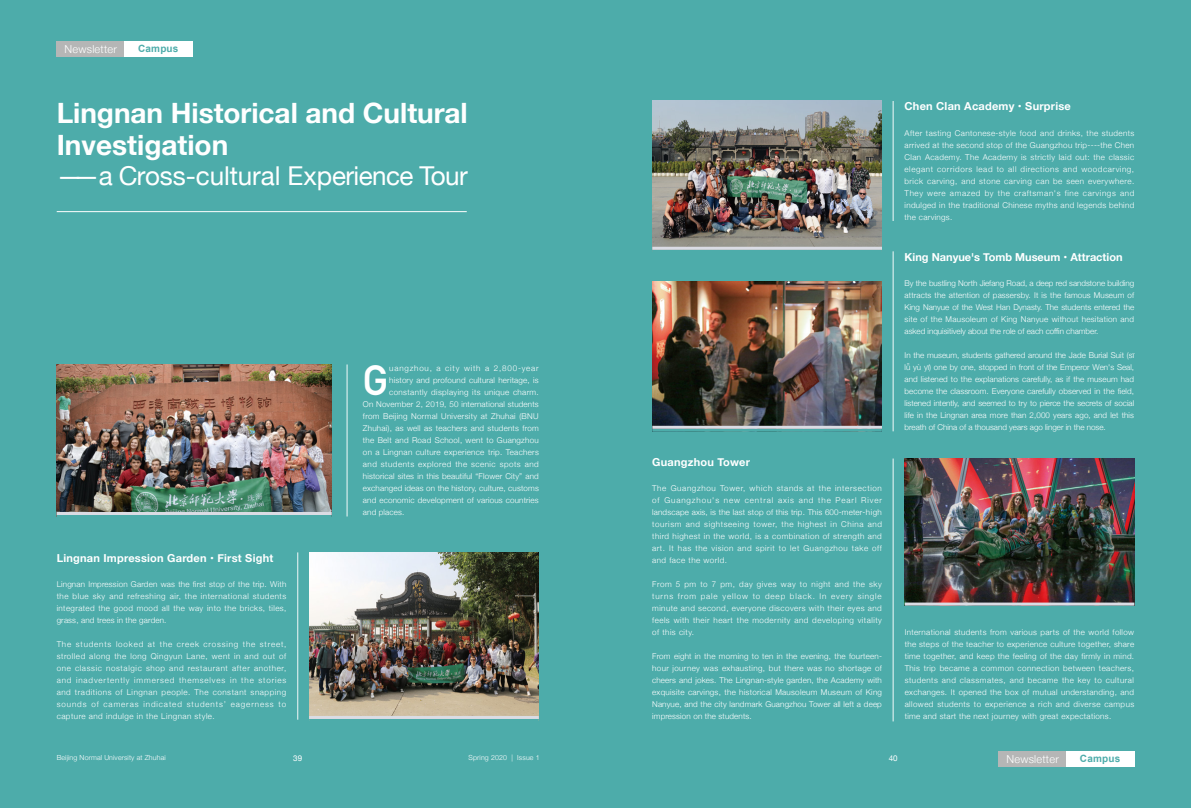
<style>
.page{position:relative;width:1191px;height:808px;background:#4dacaa}
.page>*{position:absolute;margin:0;border:0;box-sizing:border-box;transform-origin:0 0}
.t1{font:700 41.7px "DIN Alternate";color:#fff}
.t2{font:700 28px/32px "Helvetica Neue";color:#fff}
.t3{font:26px "Helvetica Neue";letter-spacing:-.005em;color:#fff}
.t4{font:700 11px "Helvetica Neue";letter-spacing:.02em;color:#fff}
.t5{font:700 11px "Helvetica Neue";color:#fff}
.t6{font:300 11px "Helvetica Neue";letter-spacing:.02em;color:#fff}
.t7{font:700 10px "Arial";letter-spacing:.02em;color:#4dacaa}
.t8{font:300 8px/12px "Helvetica Neue";letter-spacing:.03em;color:#fff;text-align:justify}
.t9{font:300 8px "Helvetica Neue";letter-spacing:.06em;color:#fff}
.t10{font:300 8px "Helvetica Neue";letter-spacing:.1em;color:#fff}
.t11{font:8px "Helvetica Neue";color:#fff}
.t12{font:300 7px "Helvetica Neue";letter-spacing:.02em;color:#fff}
</style>
<div class="page">
<img style="left:57px;top:364px;width:275px;height:148px">
<img style="left:904px;top:458px;width:230px;height:144px">
<hr style="left:57px;top:211px;width:410px;height:1px;background:#fff">
<div style="left:998px;top:751px;width:68px;height:16px;background:#b5b6b6"></div>
<div style="left:1066px;top:751px;width:68px;height:16px;background:#fff"></div>
<div style="left:57px;top:41px;width:68px;height:16px;background:#b5b6b6"></div>
<div style="left:124px;top:41px;width:68px;height:16px;background:#fff"></div>
<img style="left:309px;top:552px;width:230px;height:164px">
<hr style="left:347px;top:364px;width:1px;height:152px;background:#fff">
<img style="left:652px;top:101px;width:229px;height:146px">
<img style="left:652px;top:281px;width:229px;height:145px">
<hr style="left:893px;top:101px;width:1px;height:120px;background:#fff">
<hr style="left:893px;top:251px;width:1px;height:180px;background:#fff">
<hr style="left:893px;top:458px;width:1px;height:263px;background:#fff">
<hr style="left:297px;top:552px;width:1px;height:168px;background:#fff">
<hr style="left:57px;top:512px;width:275px;height:3px;background:#dadce4">
<hr style="left:309px;top:716px;width:230px;height:3px;background:#dadce4">
<hr style="left:652px;top:247px;width:230px;height:3px;background:#dadce4">
<hr style="left:652px;top:426px;width:230px;height:3px;background:#dadce4">
<hr style="left:904px;top:602px;width:230px;height:3px;background:#dadce4">
<h3 class="t6" style="left:65px;top:40px;width:54px">Newsletter</h3>
<p class="t7" style="left:138px;top:42px;width:42px">Campus</p>
<h2 class="t2" style="left:57px;top:98px;width:412px">Lingnan Historical and Cultural<br>Investigation</h2>
<h3 class="t3" style="left:57px;top:157px;width:412px">——a Cross-cultural Experience Tour</h3>
<h3 class="t4" style="left:57px;top:549px;width:218px">Lingnan Impression Garden • First Sight</h3>
<p class="t8" style="left:57px;top:578px;width:231px">Lingnan Impression Garden was the first stop of the trip. With the blue sky and refreshing air, the international students integrated the good mood all the way into the bricks, tiles, grass, and trees in the garden.</p>
<p class="t8" style="left:57px;top:638px;width:231px">The students looked at the creek crossing the street, strolled along the long Qingyun Lane, went in and out of one classic nostalgic shop and restaurant after another, and inadvertently immersed themselves in the stories and traditions of Lingnan people. The constant snapping sounds of cameras indicated students’ eagerness to capture and indulge in the Lingnan style.</p>
<h1 class="t1" style="left:363px;top:349px;width:27px">G</h1>
<p class="t10" style="left:389px;top:362px;width:151px">uangzhou, a city with a 2,800-year</p>
<p class="t8" style="left:389px;top:374px;width:151px">history and profound cultural heritage, is</p>
<p class="t8" style="left:389px;top:386px;width:151px">constantly displaying its unique charm.</p>
<p class="t8" style="left:363px;top:398px;width:177px">On November 2, 2019, 50 international students</p>
<p class="t8" style="left:363px;top:410px;width:177px">from Beijing Normal University at Zhuhai (BNU</p>
<p class="t8" style="left:363px;top:422px;width:177px">Zhuhai), as well as teachers and students from</p>
<p class="t8" style="left:363px;top:434px;width:177px">the Belt and Road School, went to Guangzhou</p>
<p class="t8" style="left:363px;top:446px;width:177px">on a Lingnan culture experience trip. Teachers</p>
<p class="t9" style="left:363px;top:458px;width:177px">and students explored the scenic spots and</p>
<p class="t8" style="left:363px;top:470px;width:177px">historical sites in this beautiful “Flower City” and</p>
<p class="t8" style="left:363px;top:482px;width:177px">exchanged ideas on the history, culture, customs</p>
<p class="t8" style="left:363px;top:494px;width:177px">and economic development of various countries</p>
<p class="t8" style="left:363px;top:506px;width:43px">and places.</p>
<h3 class="t4" style="left:652px;top:453px;width:99px">Guangzhou Tower</h3>
<p class="t8" style="left:652px;top:482px;width:231px">The Guangzhou Tower, which stands at the intersection of Guangzhou's new central axis and the Pearl River landscape axis, is the last stop of this trip. This 600-meter-high tourism and sightseeing tower, the highest in China and third highest in the world, is a combination of strength and art. It has the vision and spirit to let Guangzhou take off and face the world.</p>
<p class="t8" style="left:652px;top:578px;width:231px">From 5 pm to 7 pm, day gives way to night and the sky turns from pale yellow to deep black. In every single minute and second, everyone discovers with their eyes and feels with their heart the modernity and developing vitality of this city.</p>
<p class="t8" style="left:652px;top:650px;width:231px">From eight in the morning to ten in the evening, the fourteen&shy;hour journey was exhausting, but there was no shortage of cheers and jokes. The Lingnan-style garden, the Academy with exquisite carvings, the historical Mausoleum Museum of King Nanyue, and the city landmark Guangzhou Tower all left a deep impression on the students.</p>
<h3 class="t4" style="left:904px;top:98px;width:168px">Chen Clan Academy • Surprise</h3>
<p class="t8" style="left:904px;top:126px;width:231px">After tasting Cantonese-style food and drinks, the students arrived at the second stop of the Guangzhou trip----the Chen Clan Academy. The Academy is strictly laid out: the classic elegant corridors lead to all directions and woodcarving, brick carving, and stone carving can be seen everywhere.<br>They were amazed by the craftsman's fine carvings and indulged in the traditional Chinese myths and legends behind the carvings.</p>
<h3 class="t5" style="left:904px;top:248px;width:219px">King Nanyue's Tomb Museum • Attraction</h3>
<p class="t8" style="left:904px;top:277px;width:231px">By the bustling North Jiefang Road, a deep red sandstone building attracts the attention of passersby. It is the famous Museum of King Nanyue of the West Han Dynasty. The students entered the site of the Mausoleum of King Nanyue without hesitation and asked inquisitively about the role of each coffin chamber.</p>
<p class="t8" style="left:904px;top:349px;width:231px">In the museum, students gathered around the Jade Burial Suit (sī lǚ yù yī) one by one, stopped in front of the Emperor Wen's Seal, and listened to the explanations carefully, as if the museum had become the classroom. Everyone carefully observed in the field, listened intently, and seemed to try to pierce the secrets of social life in the Lingnan area more than 2,000 years ago, and let this breath of China of a thousand years ago linger in the nose.</p>
<p class="t8" style="left:904px;top:626px;width:231px">International students from various parts of the world follow the steps of the teacher to experience culture together, share time together, and keep the feeling of the day firmly in mind.<br>This trip became a common connection between teachers, students and classmates, and became the key to cultural exchanges. It opened the box of mutual understanding, and allowed students to experience a rich and diverse campus time and start the next journey with great expectations.</p>
<p class="t12" style="left:57px;top:752px;width:110px">Beijing Normal University at Zhuhai</p>
<p class="t11" style="left:293px;top:752px;width:11px">39</p>
<p class="t12" style="left:468px;top:752px;width:73px">Spring 2020 | Issue 1</p>
<p class="t11" style="left:888px;top:752px;width:11px">40</p>
<h3 class="t6" style="left:1006px;top:750px;width:54px">Newsletter</h3>
<p class="t7" style="left:1080px;top:752px;width:42px">Campus</p>
</div>
